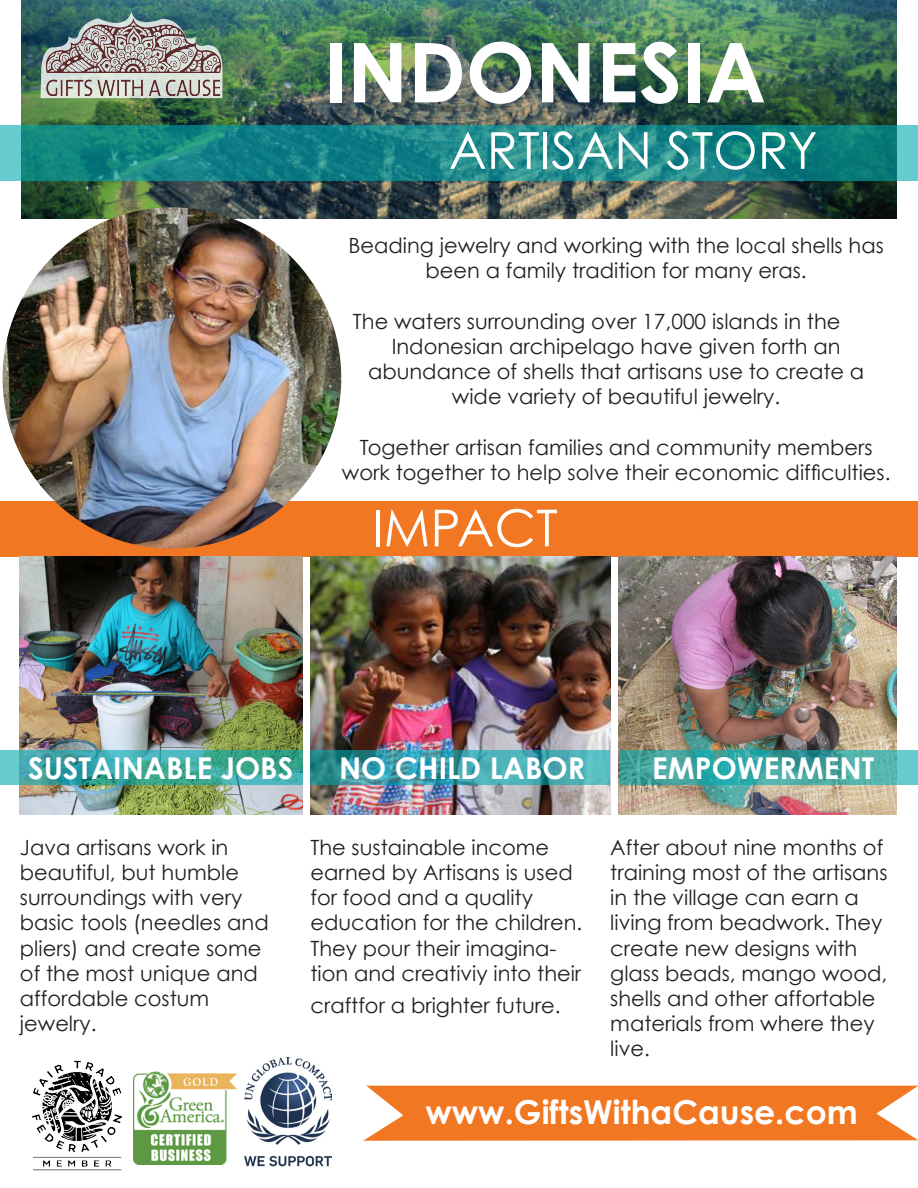
<style>
.page{position:relative;width:918px;height:1188px;background:#fff}
.page>*{position:absolute;margin:0;border:0;box-sizing:border-box;transform-origin:0 0}
.t1{font:700 82.5px "Century Gothic";color:#fff}
.t2{font:51px "Century Gothic";color:#fff}
.t3{font:700 33px "Century Gothic";color:#fff}
.t4{font:700 30px "Century Gothic";color:#fff}
.t5{font:21px/25.2px "Century Gothic";color:#231f20}
</style>
<div class="page">
<div style="left:0;top:501px;width:918px;height:56px;background:#f27722"></div>
<img style="left:22px;top:0;width:874px;height:219px">
<img style="left:20px;top:557px;width:282px;height:258px">
<img style="left:311px;top:557px;width:299px;height:258px">
<svg style="left:310px;top:751px;width:300px;height:34px;background:#3ea1aa"></svg>
<svg style="left:0;top:751px;width:302px;height:34px;background:#3da8a1"></svg>
<img style="left:245px;top:1058px;width:86px;height:109px">
<img style="left:134px;top:1071px;width:102px;height:93px">
<img style="left:32px;top:1060px;width:91px;height:111px">
<svg style="left:363px;top:1086px;width:555px;height:55px;background:#f38234"></svg>
<img style="left:619px;top:557px;width:277px;height:258px">
<svg style="left:0;top:125px;width:918px;height:56px;background:#1a8888"></svg>
<img style="left:3px;top:207px;width:338px;height:342px">
<svg style="left:619px;top:751px;width:299px;height:34px;background:#43a9a6"></svg>
<svg style="left:40px;top:11px;width:184px;height:87px"></svg>
<img style="left:42px;top:14px;width:179px;height:84px">
<p class="t1" style="left:324px;top:21px;width:444px">INDONESIA</p>
<p class="t2" style="left:449px;top:119px;width:370px">ARTISAN STORY</p>
<p class="t5" style="left:348px;top:233px;width:537px;text-align:center">Beading jewelry and working with the local shells has been a family tradition for many eras.</p>
<p class="t5" style="left:353px;top:308px;width:489px">The waters surrounding over 17,000 islands in the</p>
<p class="t5" style="left:392px;top:333px;width:450px">Indonesian archipelago have given forth an</p>
<p class="t5" style="left:368px;top:359px;width:498px;text-align:center">abundance of shells that artisans use to create a wide variety of beautiful jewelry.</p>
<p class="t5" style="left:342px;top:434px;width:550px;text-align:center">Together artisan families and community members work together to help solve their economic difficulties.</p>
<p class="t2" style="left:372px;top:497px;width:187px">IMPACT</p>
<p class="t4" style="left:28px;top:749px;width:267px">SUSTAINABLE JOBS</p>
<p class="t4" style="left:339px;top:749px;width:248px">NO CHILD LABOR</p>
<p class="t5" style="left:20px;top:834px;width:210px">Java artisans work in</p>
<p class="t5" style="left:20px;top:860px;width:221px">beautiful, but humble</p>
<p class="t5" style="left:20px;top:885px;width:224px">surroundings with very</p>
<p class="t5" style="left:20px;top:910px;width:250px">basic tools (needles and pliers) and create some</p>
<p class="t5" style="left:20px;top:960px;width:239px">of the most unique and</p>
<p class="t5" style="left:20px;top:986px;width:191px">affordable costum</p>
<p class="t5" style="left:20px;top:1011px;width:78px">jewelry.</p>
<p class="t5" style="left:310px;top:834px;width:264px">The sustainable income earned by Artisans is used for food and a quality</p>
<p class="t5" style="left:310px;top:910px;width:273px">education for the children.</p>
<p class="t5" style="left:310px;top:935px;width:272px">They pour their imagina&shy;tion and creativiy into their</p>
<p class="t5" style="left:310px;top:993px;width:252px">craftfor a brighter future.</p>
<p class="t4" style="left:652px;top:749px;width:223px">EMPOWERMENT</p>
<p class="t5" style="left:610px;top:834px;width:279px">After about nine months of training most of the artisans in the village can earn a living from beadwork. They create new designs with glass beads, mango wood, shells and other affortable materials from where they live.</p>
<p class="t3" style="left:426px;top:1091px;width:434px">www.GiftsWithaCause.com</p>
</div>
